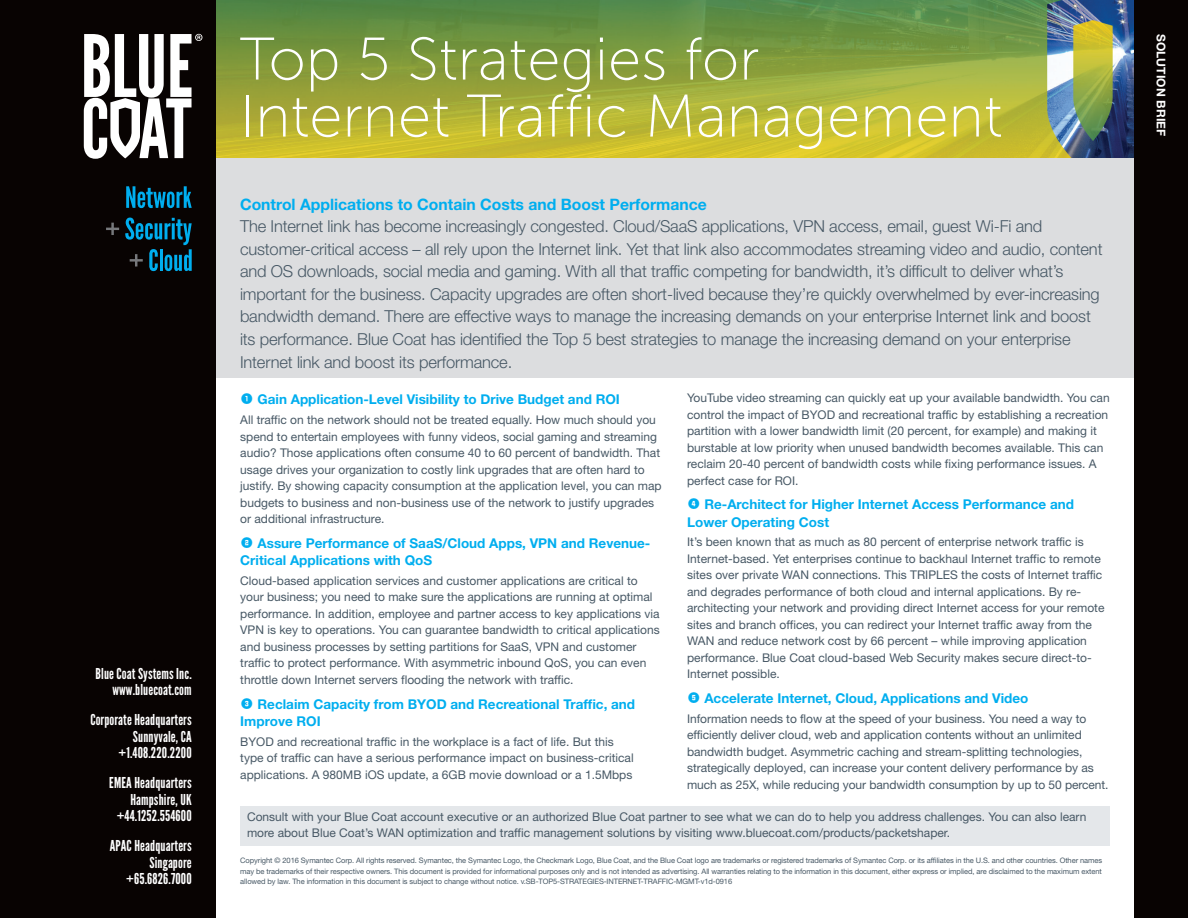
<style>
.page{position:relative;width:1188px;height:918px;background:#fff}
.page>*{position:absolute;margin:0;border:0;box-sizing:border-box;transform-origin:0 0}
.t1{font:60px/57px "Museo Sans 100";color:#fff}
.t2{font:300 16.5px/22.5px "Helvetica Neue LT Std";letter-spacing:-.01em;color:#475865}
.t3{font:700 15.75px "Helvetica Neue LT Std";color:#00aeef}
.t4{font:15px/16.5px "League Gothic";letter-spacing:.01em;color:#fff;text-align:right}
.t5{font:700 13.5px/17.2px "Helvetica Neue LT Std";color:#00aeef}
.t6{font:12px/16.5px "Helvetica Neue LT Std";color:#475865}
.t7{font:700 12px "Helvetica Neue LT Std";letter-spacing:.01em;color:#fff}
.t8{font:7.5px/10.5px "Helvetica Neue LT Std";letter-spacing:-.01em;color:#475865;text-align:justify}
.s1{font-family:"Numbers Style Two Circle Negative";font-weight:400}
</style>
<div class="page">
<img style="left:216px;top:0;width:918px;height:159px">
<div style="left:0;top:0;width:216px;height:918px;background:#080302"></div>
<div style="left:1134px;top:0;width:54px;height:918px;background:#080302"></div>
<div style="left:216px;top:159px;width:918px;height:219px;background:#dcdddf"></div>
<svg style="left:84px;top:34px;width:118px;height:125px"></svg>
<svg style="left:126px;top:186px;width:66px;height:22px"></svg>
<svg style="left:106px;top:223px;width:13px;height:12px"></svg>
<svg style="left:125px;top:217px;width:67px;height:54px"></svg>
<div style="left:240px;top:806px;width:870px;height:39px;background:#e4e7ea"></div>
<p class="t4" style="left:96px;top:665px;width:98px">Blue Coat Systems Inc. www.bluecoat.com</p>
<p class="t4" style="left:90px;top:712px;width:103px">Corporate Headquarters<br>Sunnyvale, CA +1.408.220.2200</p>
<p class="t4" style="left:109px;top:775px;width:84px">EMEA Headquarters<br>Hampshire, UK +44.1252.554600</p>
<p class="t4" style="left:110px;top:838px;width:84px">APAC Headquarters<br>Singapore +65.6826.7000</p>
<h1 class="t1" style="left:240px;top:31px;width:764px">Top 5 Strategies for<br>Internet Traffic Management</h1>
<h3 class="t3" style="left:240px;top:195px;width:468px">Control Applications to Contain Costs and Boost Performance</h3>
<p class="t2" style="left:240px;top:215px;width:864px">The Internet link has become increasingly congested. Cloud/SaaS applications, VPN access, email, guest Wi-Fi and customer-critical access – all rely upon the Internet link. Yet that link also accommodates streaming video and audio, content and OS downloads, social media and gaming. With all that traffic competing for bandwidth, it’s difficult to deliver what’s important for the business. Capacity upgrades are often short-lived because they’re quickly overwhelmed by ever-increasing bandwidth demand. There are effective ways to manage the increasing demands on your enterprise Internet link and boost its performance. Blue Coat has identified the Top 5 best strategies to manage the increasing demand on your enterprise Internet link and boost its performance.</p>
<p class="t5" style="left:240px;top:391px;width:381px"><span class="s1">1</span> Gain Application-Level Visibility to Drive Budget and ROI</p>
<p class="t6" style="left:240px;top:412px;width:423px">All traffic on the network should not be treated equally. How much should you spend to entertain employees with funny videos, social gaming and streaming audio? Those applications often consume 40 to 60 percent of bandwidth. That usage drives your organization to costly link upgrades that are often hard to justify. By showing capacity consumption at the application level, you can map budgets to business and non-business use of the network to justify upgrades or additional infrastructure.</p>
<p class="t5" style="left:240px;top:534px;width:412px"><span class="s1">2</span> Assure Performance of SaaS/Cloud Apps, VPN and Revenue-<br>Critical Applications with QoS</p>
<p class="t6" style="left:240px;top:572px;width:421px">Cloud-based application services and customer applications are critical to your business; you need to make sure the applications are running at optimal performance. In addition, employee and partner access to key applications via VPN is key to operations. You can guarantee bandwidth to critical applications and business processes by setting partitions for SaaS, VPN and customer traffic to protect performance. With asymmetric inbound QoS, you can even throttle down Internet servers flooding the network with traffic.</p>
<p class="t5" style="left:240px;top:695px;width:396px"><span class="s1">3</span> Reclaim Capacity from BYOD and Recreational Traffic, and<br>Improve ROI</p>
<p class="t6" style="left:240px;top:733px;width:395px">BYOD and recreational traffic in the workplace is a fact of life. But this type of traffic can have a serious performance impact on business-critical applications. A 980MB iOS update, a 6GB movie download or a 1.5Mbps</p>
<p class="t6" style="left:687px;top:390px;width:424px">YouTube video streaming can quickly eat up your available bandwidth. You can control the impact of BYOD and recreational traffic by establishing a recreation partition with a lower bandwidth limit (20 percent, for example) and making it burstable at low priority when unused bandwidth becomes available. This can reclaim 20-40 percent of bandwidth costs while fixing performance issues. A perfect case for ROI.</p>
<p class="t5" style="left:687px;top:496px;width:388px"><span class="s1">4</span> Re-Architect for Higher Internet Access Performance and<br>Lower Operating Cost</p>
<p class="t6" style="left:687px;top:534px;width:419px">It’s been known that as much as 80 percent of enterprise network traffic is Internet-based. Yet enterprises continue to backhaul Internet traffic to remote sites over private WAN connections. This TRIPLES the costs of Internet traffic and degrades performance of both cloud and internal applications. By re&shy;architecting your network and providing direct Internet access for your remote sites and branch offices, you can redirect your Internet traffic away from the WAN and reduce network cost by 66 percent – while improving application performance. Blue Coat cloud-based Web Security makes secure direct-to-Internet possible.</p>
<p class="t5" style="left:687px;top:689px;width:343px"><span class="s1">5</span> Accelerate Internet, Cloud, Applications and Video</p>
<p class="t6" style="left:687px;top:710px;width:423px">Information needs to flow at the speed of your business. You need a way to efficiently deliver cloud, web and application contents without an unlimited bandwidth budget. Asymmetric caching and stream-splitting technologies, strategically deployed, can increase your content delivery performance by as much as 25X, while reducing your bandwidth consumption by up to 50 percent.</p>
<p class="t6" style="left:247px;top:808px;width:841px">Consult with your Blue Coat account executive or an authorized Blue Coat partner to see what we can do to help you address challenges. You can also learn more about Blue Coat’s WAN optimization and traffic management solutions by visiting www.bluecoat.com/products/packetshaper.</p>
<p class="t8" style="left:240px;top:855px;width:863px">Copyright © 2016 Symantec Corp. All rights reserved. Symantec, the Symantec Logo, the Checkmark Logo, Blue Coat, and the Blue Coat logo are trademarks or registered trademarks of Symantec Corp. or its affiliates in the U.S. and other countries. Other names may be trademarks of their respective owners. This document is provided for informational purposes only and is not intended as advertising. All warranties relating to the information in this document, either express or implied, are disclaimed to the maximum extent allowed by law. The information in this document is subject to change without notice. v.SB-TOP5-STRATEGIES-INTERNET-TRAFFIC-MGMT-v1d-0916</p>
<p class="t7" style="left:1168px;top:34px;width:104px;rotate:90deg">SOLUTION BRIEF</p>
</div>
